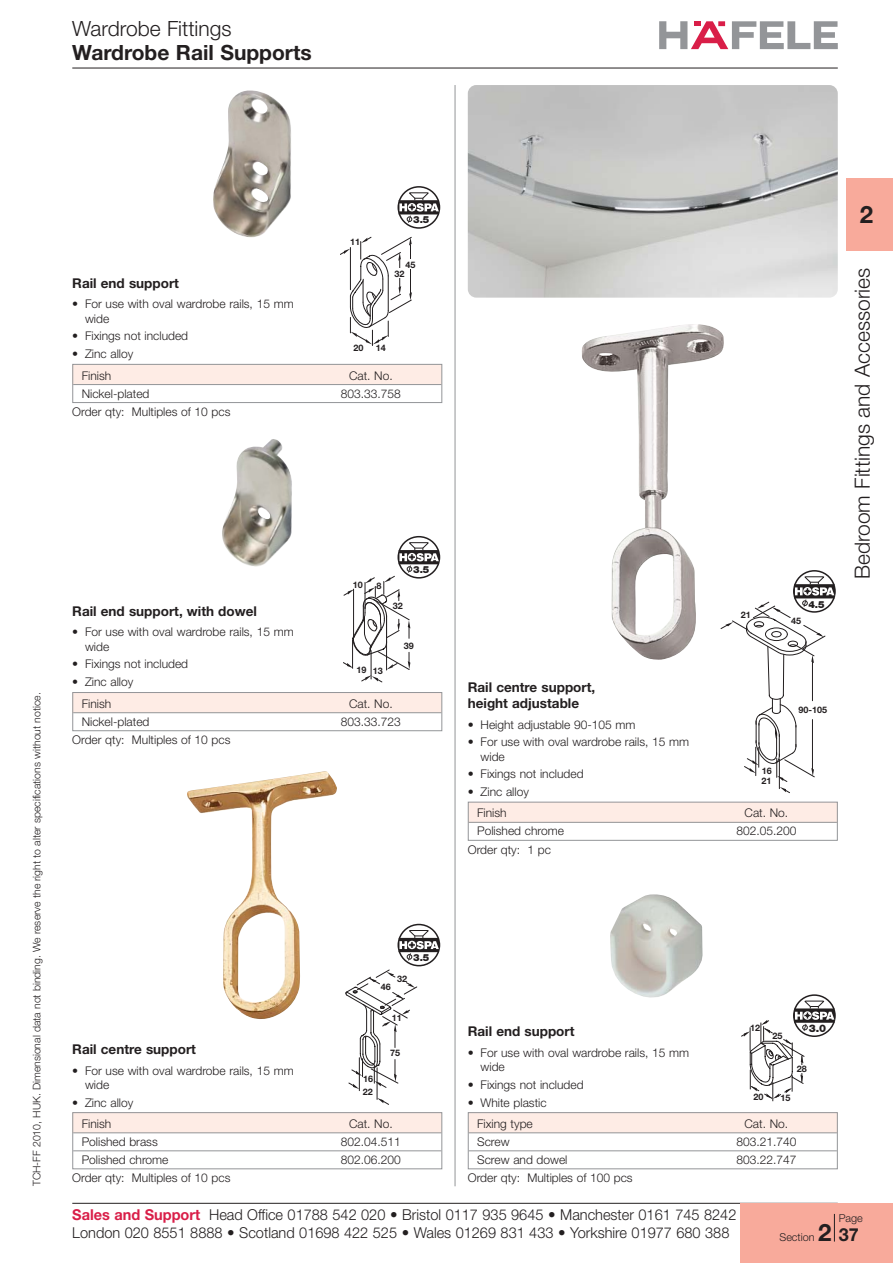
<style>
.page{position:relative;width:893px;height:1263px;background:#fff}
.page>*{position:absolute;margin:0;border:0;box-sizing:border-box;transform-origin:0 0}
.t1{font:700 24px "Helvetica Neue";color:#231f20}
.t2{font:300 21px "Helvetica Neue";color:#231f20}
.t3{font:700 21px "Helvetica Neue";color:#231f20}
.t4{font:300 15px/18px "Helvetica Neue";color:#231f20}
.t5{font:700 13.5px/16.2px "Helvetica Neue";color:#231f20}
.t6{font:300 12px/14.4px "Helvetica Neue";color:#231f20}
.t7{font:300 10.8px "Helvetica Neue";color:#231f20}
.t8{font:300 10.5px "Helvetica Neue";color:#231f20}
.t9{font:900 10.5px "Helvetica Neue";color:#231f20}
.t10{font:900 9.75px "Helvetica Neue";color:#231f20}
.t11{font:700 9px/10.2px "Helvetica Neue";color:#231f20}
.s1{font-weight:700;color:#d91e48}
.s2{font-weight:700;font-size:24px}
.s3{font-weight:700;font-size:18px}
</style>
<div class="page">
<hr style="left:72px;top:1203px;width:766px;height:1px;background:#231f20">
<hr style="left:72px;top:68px;width:766px;height:1px;background:#231f20">
<svg style="left:659px;top:21px;width:179px;height:28px"></svg>
<div style="left:740px;top:1203px;width:153px;height:60px;background:#f8aa9b"></div>
<div style="left:846px;top:179px;width:47px;height:72px;background:#f8aa9b"></div>
<svg style="left:834px;top:1214px;width:1px;height:28px"></svg>
<hr style="left:455px;top:85px;width:1px;height:1101px;background:#939598">
<div style="left:72px;top:364px;width:370px;height:21px;background:#feece5"></div>
<img style="left:213px;top:90px;width:78px;height:148px">
<svg style="left:340px;top:237px;width:72px;height:109px"></svg>
<hr style="left:410px;top:245px;width:1px;height:48px;background:#231f20">
<div style="left:393px;top:269px;width:13px;height:9px;background:#fff"></div>
<div style="left:404px;top:260px;width:13px;height:9px;background:#fff"></div>
<svg style="left:397px;top:186px;width:43px;height:43px"></svg>
<hr style="left:73px;top:384px;width:368px;height:1px;background:#939598">
<div style="left:72px;top:364px;width:370px;height:39px;border:1px solid #939598"></div>
<div style="left:72px;top:693px;width:370px;height:20px;background:#feece5"></div>
<img style="left:222px;top:439px;width:70px;height:128px">
<svg style="left:343px;top:535px;width:97px;height:147px"></svg>
<hr style="left:73px;top:712px;width:368px;height:1px;background:#939598">
<div style="left:72px;top:692px;width:370px;height:39px;border:1px solid #939598"></div>
<div style="left:72px;top:1113px;width:370px;height:20px;background:#feece5"></div>
<img style="left:187px;top:771px;width:150px;height:248px">
<svg style="left:345px;top:923px;width:95px;height:182px"></svg>
<hr style="left:73px;top:1132px;width:368px;height:1px;background:#939598">
<hr style="left:73px;top:1150px;width:368px;height:1px;background:#939598">
<div style="left:72px;top:1112px;width:370px;height:57px;border:1px solid #939598"></div>
<div style="left:468px;top:802px;width:370px;height:20px;background:#feece5"></div>
<img style="left:582px;top:324px;width:142px;height:336px">
<svg style="left:720px;top:569px;width:116px;height:224px"></svg>
<hr style="left:469px;top:822px;width:368px;height:1px;background:#939598">
<div style="left:468px;top:802px;width:370px;height:39px;border:1px solid #939598"></div>
<div style="left:468px;top:1113px;width:370px;height:20px;background:#feece5"></div>
<img style="left:610px;top:894px;width:92px;height:104px">
<svg style="left:741px;top:994px;width:95px;height:108px"></svg>
<hr style="left:469px;top:1132px;width:368px;height:1px;background:#939598">
<hr style="left:469px;top:1150px;width:368px;height:1px;background:#939598">
<div style="left:468px;top:1112px;width:370px;height:57px;border:1px solid #939598"></div>
<img style="left:468px;top:85px;width:370px;height:213px;border-radius:9px">
<h2 class="t2" style="left:72px;top:21px;width:161px">Wardrobe Fittings</h2>
<h2 class="t3" style="left:72px;top:45px;width:241px">Wardrobe Rail Supports</h2>
<p class="t8" style="left:33px;top:1186px;width:495px;rotate:-90deg">TCH-FF 2010, HUK. Dimensional data not binding. We reserve the right to alter specifications without notice.</p>
<p class="t5" style="left:72px;top:276px;width:108px">Rail end support</p>
<p class="t6" style="left:85px;top:298px;width:210px;text-indent:-13px">• For use with oval wardrobe rails, 15 mm wide</p>
<p class="t6" style="left:72px;top:330px;width:117px">• Fixings not included</p>
<p class="t6" style="left:72px;top:348px;width:63px">• Zinc alloy</p>
<p class="t11" style="left:350px;top:238px;width:12px">11</p>
<p class="t10" style="left:413px;top:216px;width:18px">3.5</p>
<p class="t11" style="left:406px;top:260px;width:12px">45</p>
<p class="t11" style="left:395px;top:269px;width:12px">32</p>
<p class="t11" style="left:353px;top:343px;width:12px">20</p>
<p class="t11" style="left:376px;top:343px;width:12px">14</p>
<p class="t6" style="left:82px;top:369px;width:31px">Finish</p>
<p class="t6" style="left:349px;top:369px;width:45px">Cat. No.</p>
<p class="t6" style="left:82px;top:387px;width:69px">Nickel-plated</p>
<p class="t6" style="left:341px;top:387px;width:62px">803.33.758</p>
<p class="t6" style="left:72px;top:406px;width:160px">Order qty: Multiples of 10 pcs</p>
<p class="t5" style="left:72px;top:604px;width:186px">Rail end support, with dowel</p>
<p class="t6" style="left:85px;top:626px;width:210px;text-indent:-13px">• For use with oval wardrobe rails, 15 mm wide</p>
<p class="t6" style="left:72px;top:658px;width:117px">• Fixings not included</p>
<p class="t6" style="left:72px;top:676px;width:63px">• Zinc alloy</p>
<p class="t11" style="left:353px;top:580px;width:12px">10</p>
<p class="t11" style="left:376px;top:581px;width:7px">8</p>
<p class="t10" style="left:413px;top:566px;width:18px">3.5</p>
<p class="t11" style="left:393px;top:602px;width:12px">32</p>
<p class="t11" style="left:356px;top:666px;width:28px">19 13</p>
<p class="t11" style="left:404px;top:641px;width:12px">39</p>
<p class="t6" style="left:82px;top:697px;width:31px">Finish</p>
<p class="t6" style="left:349px;top:697px;width:45px">Cat. No.</p>
<p class="t6" style="left:82px;top:715px;width:69px">Nickel-plated</p>
<p class="t6" style="left:341px;top:715px;width:62px">803.33.723</p>
<p class="t6" style="left:72px;top:734px;width:160px">Order qty: Multiples of 10 pcs</p>
<p class="t5" style="left:468px;top:680px;width:129px">Rail centre support, height adjustable</p>
<p class="t6" style="left:468px;top:718px;width:169px">• Height adjustable 90-105 mm</p>
<p class="t6" style="left:480px;top:736px;width:210px;text-indent:-13px">• For use with oval wardrobe rails, 15 mm wide</p>
<p class="t6" style="left:468px;top:768px;width:117px">• Fixings not included</p>
<p class="t6" style="left:468px;top:786px;width:63px">• Zinc alloy</p>
<p class="t11" style="left:741px;top:610px;width:12px">21</p>
<p class="t10" style="left:808px;top:601px;width:18px">4.5</p>
<p class="t11" style="left:791px;top:617px;width:12px">45</p>
<p class="t11" style="left:761px;top:767px;width:12px">16<br>21</p>
<p class="t11" style="left:798px;top:705px;width:30px">90-105</p>
<p class="t6" style="left:477px;top:807px;width:31px">Finish</p>
<p class="t6" style="left:744px;top:807px;width:45px">Cat. No.</p>
<p class="t6" style="left:477px;top:825px;width:88px">Polished chrome</p>
<p class="t6" style="left:736px;top:825px;width:62px">802.05.200</p>
<p class="t6" style="left:468px;top:843px;width:85px">Order qty: 1 pc</p>
<h1 class="t1" style="left:860px;top:206px;width:15px">2</h1>
<h2 class="t2" style="left:855px;top:579px;width:313px;rotate:-90deg">Bedroom Fittings and Accessories</h2>
<p class="t10" style="left:413px;top:954px;width:18px">3.5</p>
<p class="t11" style="left:397px;top:974px;width:12px">32</p>
<p class="t5" style="left:72px;top:1042px;width:125px">Rail centre support</p>
<p class="t6" style="left:85px;top:1064px;width:210px;text-indent:-13px">• For use with oval wardrobe rails, 15 mm wide</p>
<p class="t6" style="left:72px;top:1096px;width:63px">• Zinc alloy</p>
<p class="t11" style="left:381px;top:983px;width:12px">46</p>
<p class="t11" style="left:363px;top:1074px;width:12px">16</p>
<p class="t11" style="left:363px;top:1087px;width:12px">22</p>
<p class="t11" style="left:392px;top:1014px;width:12px">11</p>
<p class="t11" style="left:390px;top:1048px;width:12px">75</p>
<p class="t6" style="left:82px;top:1118px;width:31px">Finish</p>
<p class="t6" style="left:349px;top:1118px;width:45px">Cat. No.</p>
<p class="t6" style="left:82px;top:1136px;width:78px">Polished brass</p>
<p class="t6" style="left:341px;top:1136px;width:62px">802.04.511</p>
<p class="t6" style="left:82px;top:1154px;width:88px">Polished chrome</p>
<p class="t6" style="left:341px;top:1154px;width:62px">802.06.200</p>
<p class="t6" style="left:72px;top:1172px;width:160px">Order qty: Multiples of 10 pcs</p>
<p class="t5" style="left:468px;top:1025px;width:108px">Rail end support</p>
<p class="t6" style="left:480px;top:1047px;width:210px;text-indent:-13px">• For use with oval wardrobe rails, 15 mm wide</p>
<p class="t6" style="left:468px;top:1079px;width:117px">• Fixings not included</p>
<p class="t6" style="left:468px;top:1096px;width:80px">• White plastic</p>
<p class="t11" style="left:750px;top:1023px;width:12px">12</p>
<p class="t11" style="left:772px;top:1032px;width:12px">25</p>
<p class="t9" style="left:809px;top:1024px;width:19px">3.0</p>
<p class="t11" style="left:797px;top:1065px;width:12px">28</p>
<p class="t11" style="left:753px;top:1092px;width:12px">20</p>
<p class="t11" style="left:780px;top:1093px;width:12px">15</p>
<p class="t6" style="left:477px;top:1118px;width:57px">Fixing type</p>
<p class="t6" style="left:744px;top:1118px;width:45px">Cat. No.</p>
<p class="t6" style="left:477px;top:1136px;width:34px">Screw</p>
<p class="t6" style="left:736px;top:1136px;width:62px">803.21.740</p>
<p class="t6" style="left:477px;top:1154px;width:92px">Screw and dowel</p>
<p class="t6" style="left:736px;top:1154px;width:62px">803.22.747</p>
<p class="t6" style="left:468px;top:1172px;width:166px">Order qty: Multiples of 100 pcs</p>
<p class="t4" style="left:72px;top:1207px;width:666px"><span class="s1">Sales and Support</span> Head Office 01788 542 020 • Bristol 0117 935 9645 • Manchester 0161 745 8242<br>London 020 8551 8888 • Scotland 01698 422 525 • Wales 01269 831 433 • Yorkshire 01977 680 388</p>
<p class="t7" style="left:839px;top:1214px;width:26px">Page</p>
<p class="t7" style="left:779px;top:1234px;width:81px">Section <span class="s2">2</span> <span class="s3">37</span></p>
</div>
